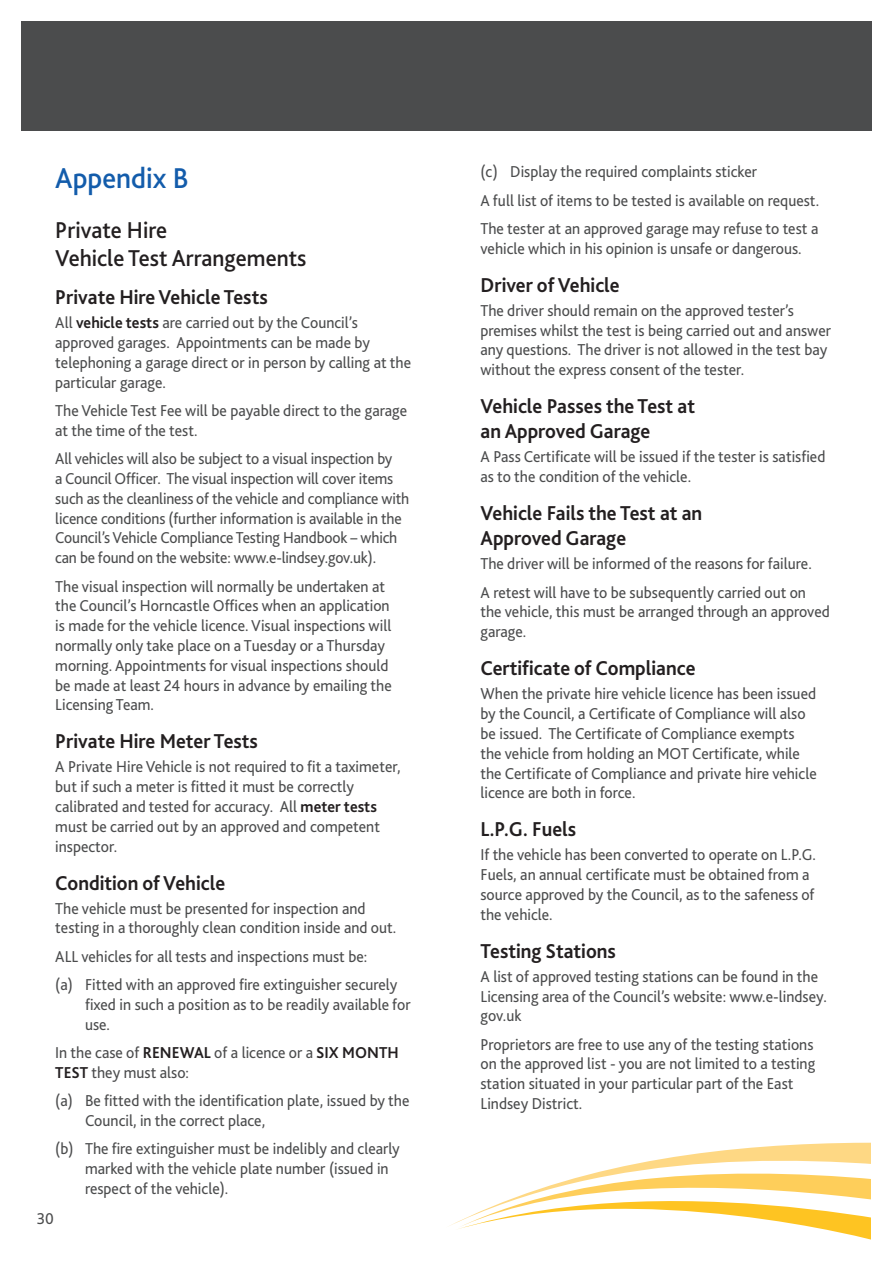
<style>
.page{position:relative;width:893px;height:1263px;background:#fff}
.page>*{position:absolute;margin:0;border:0;box-sizing:border-box;transform-origin:0 0}
.Blue_Heading{font:500 30px "Bliss";color:#135cab;scale:.95 1}
.Grey_Heading{font:500 24px/28.8px "Bliss";color:#231f20;scale:.95 1}
.Sub_Heading{font:700 21px/25.2px "Bliss";color:#231f20;scale:.95 1}
.Body_text{font:16.5px/19.8px "Bliss";color:#4b4c4d;scale:.95 1}
.Indent{font:16.5px/19.8px "Bliss";color:#4b4c4d;scale:.95 1}
.Body_text-2{font:16.5px/19.8px "Bliss";color:#4b4c4d;scale:.94 1}
.s1{font-weight:700;color:#231f20}
</style>
<div class="page">
<svg style="left:662px;top:1142px;width:209px;height:17px;fill:#fed884"></svg>
<svg style="left:455px;top:1159px;width:416px;height:81px"></svg>
<div style="left:21px;top:21px;width:851px;height:110px;background:#4b4c4d"></div>
<p class="Blue_Heading" style="left:55px;top:159px;width:142px">Appendix B</p>
<p class="Grey_Heading" style="left:55px;top:215px;width:266px">Private Hire<br>Vehicle Test Arrangements</p>
<p class="Sub_Heading" style="left:55px;top:285px;width:225px">Private Hire Vehicle Tests</p>
<p class="Body_text" style="left:55px;top:313px;width:376px">All <span class="s1">vehicle tests</span> are carried out by the Council’s approved garages. Appointments can be made by telephoning a garage direct or in person by calling at the particular garage.</p>
<p class="Body_text" style="left:55px;top:401px;width:372px">The Vehicle Test Fee will be payable direct to the garage at the time of the test.</p>
<p class="Body_text-2" style="left:55px;top:449px;width:378px">All vehicles will also be subject to a visual inspection by<br>a Council Officer. The visual inspection will cover items such as the cleanliness of the vehicle and compliance with licence conditions (further information is available in the Council’s Vehicle Compliance Testing Handbook – which can be found on the website: www.e-lindsey.gov.uk).</p>
<p class="Body_text" style="left:55px;top:576px;width:356px">The visual inspection will normally be undertaken at the Council’s Horncastle Offices when an application is made for the vehicle licence. Visual inspections will normally only take place on a Tuesday or a Thursday morning. Appointments for visual inspections should be made at least 24 hours in advance by emailing the Licensing Team.</p>
<p class="Sub_Heading" style="left:55px;top:729px;width:215px">Private Hire Meter Tests</p>
<p class="Body_text" style="left:55px;top:757px;width:365px">A Private Hire Vehicle is not required to fit a taximeter, but if such a meter is fitted it must be correctly calibrated and tested for accuracy. All <span class="s1">meter tests </span>must be carried out by an approved and competent inspector.</p>
<p class="Sub_Heading" style="left:55px;top:870px;width:180px">Condition of Vehicle</p>
<p class="Body_text" style="left:55px;top:898px;width:361px">The vehicle must be presented for inspection and testing in a thoroughly clean condition inside and out.</p>
<p class="Body_text" style="left:55px;top:946px;width:330px">ALL vehicles for all tests and inspections must be:</p>
<p class="Indent" style="left:85px;top:975px;width:344px;text-indent:-30px">(a) Fitted with an approved fire extinguisher securely fixed in such a position as to be readily available for use.</p>
<p class="Body_text" style="left:55px;top:1042px;width:363px">In the case of <span class="s1">RENEWAL</span> of a licence or a <span class="s1">SIX MONTH<br>TEST</span> they must also:</p>
<p class="Indent" style="left:85px;top:1091px;width:343px;text-indent:-30px">(a) Be fitted with the identification plate, issued by the<br>Council, in the correct place,</p>
<p class="Indent" style="left:85px;top:1139px;width:333px;text-indent:-30px">(b) The fire extinguisher must be indelibly and clearly marked with the vehicle plate number (issued in respect of the vehicle).</p>
<p class="Body_text" style="left:37px;top:1208px;width:20px">30</p>
<p class="Indent" style="left:480px;top:162px;width:293px">(c) Display the required complaints sticker</p>
<p class="Body_text" style="left:480px;top:190px;width:358px">A full list of items to be tested is available on request.</p>
<p class="Body_text" style="left:480px;top:218px;width:357px">The tester at an approved garage may refuse to test a vehicle which in his opinion is unsafe or dangerous.</p>
<p class="Sub_Heading" style="left:480px;top:272px;width:148px">Driver of Vehicle</p>
<p class="Body_text" style="left:480px;top:300px;width:370px">The driver should remain on the approved tester’s premises whilst the test is being carried out and answer any questions. The driver is not allowed in the test bay without the express consent of the tester.</p>
<p class="Sub_Heading" style="left:480px;top:393px;width:227px">Vehicle Passes the Test at an Approved Garage</p>
<p class="Body_text" style="left:480px;top:447px;width:365px">A Pass Certificate will be issued if the tester is satisfied as to the condition of the vehicle.</p>
<p class="Sub_Heading" style="left:480px;top:500px;width:235px">Vehicle Fails the Test at an<br>Approved Garage</p>
<p class="Body_text" style="left:480px;top:554px;width:350px">The driver will be informed of the reasons for failure.</p>
<p class="Body_text" style="left:480px;top:582px;width:369px">A retest will have to be subsequently carried out on the vehicle, this must be arranged through an approved garage.</p>
<p class="Sub_Heading" style="left:480px;top:656px;width:228px">Certificate of Compliance</p>
<p class="Body_text" style="left:480px;top:684px;width:355px">When the private hire vehicle licence has been issued by the Council, a Certificate of Compliance will also be issued. The Certificate of Compliance exempts the vehicle from holding an MOT Certificate, while the Certificate of Compliance and private hire vehicle licence are both in force.</p>
<p class="Sub_Heading" style="left:480px;top:817px;width:102px">L.P.G. Fuels</p>
<p class="Body_text" style="left:480px;top:845px;width:355px">If the vehicle has been converted to operate on L.P.G.<br>Fuels, an annual certificate must be obtained from a source approved by the Council, as to the safeness of the vehicle.</p>
<p class="Sub_Heading" style="left:480px;top:938px;width:144px">Testing Stations</p>
<p class="Body_text" style="left:480px;top:966px;width:366px">A list of approved testing stations can be found in the<br>Licensing area of the Council’s website: www.e-lindsey. gov.uk</p>
<p class="Body_text" style="left:480px;top:1034px;width:354px">Proprietors are free to use any of the testing stations on the approved list - you are not limited to a testing station situated in your particular part of the East Lindsey District.</p>
</div>
